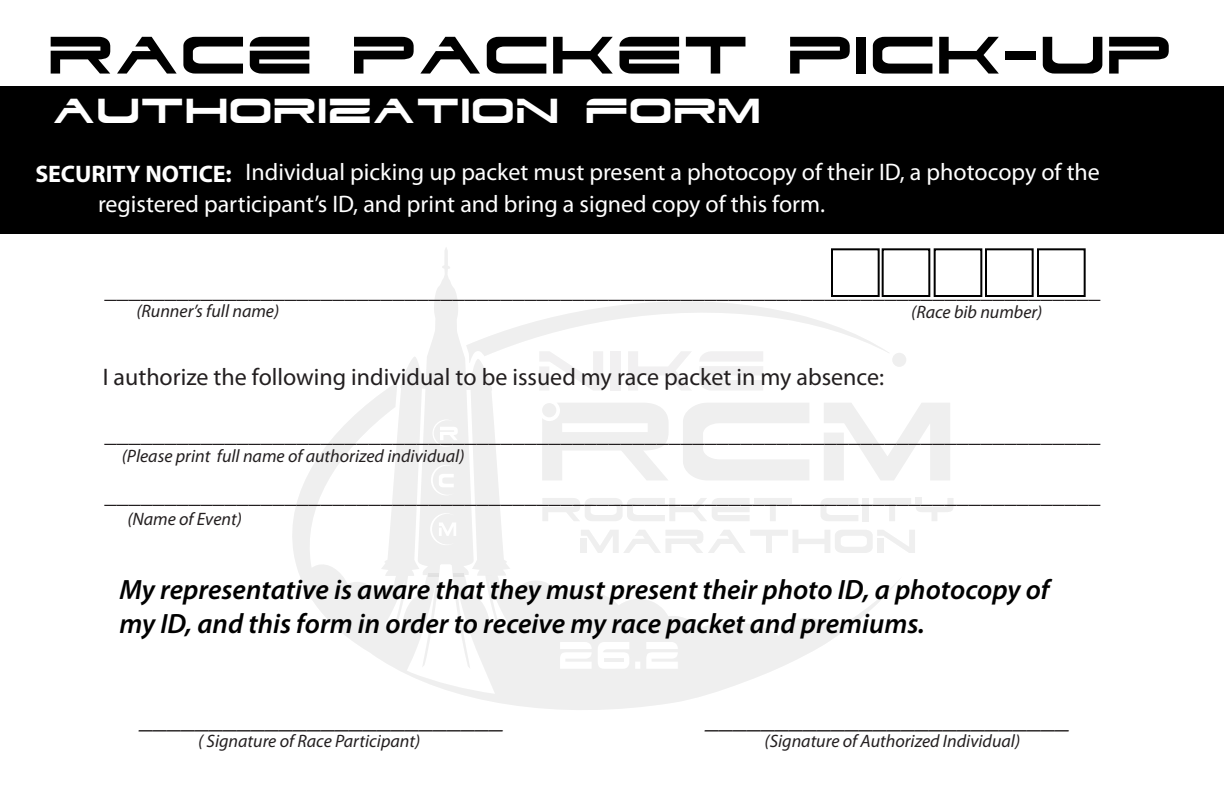
<style>
.page{position:relative;width:1224px;height:792px;background:#fff}
.page>*{position:absolute;margin:0;border:0;box-sizing:border-box;transform-origin:0 0}
.t1{font:63.2px "Dodger";color:#000}
.t2{font:42px "Dodger";color:#fff}
.t3{font:italic 600 28px/33.6px "Myriad Pro";color:#000}
.t4{font:italic 700 28px "Myriad Pro";color:#231f20}
.t5{font:24px "Myriad Pro";color:#231f20}
.t6{font:24px/32px "Myriad Pro";color:#fff}
.t7{font:700 24px "Myriad Pro";letter-spacing:-.005em;color:#fff}
.t8{font:italic 18px "Myriad Pro";color:#231f20}
</style>
<div class="page">
<svg style="left:903px;top:498px;width:50px;height:23px"></svg>
<svg style="left:903px;top:530px;width:12px;height:23px"></svg>
<div style="left:892px;top:353px;width:14px;height:14px;background:#efefef;border-radius:50%"></div>
<svg style="left:292px;top:248px;width:611px;height:462px"></svg>
<svg style="left:679px;top:399px;width:134px;height:85px"></svg>
<svg style="left:820px;top:399px;width:130px;height:85px"></svg>
<svg style="left:538px;top:399px;width:135px;height:85px"></svg>
<svg style="left:599px;top:642px;width:31px;height:27px"></svg>
<svg style="left:647px;top:642px;width:32px;height:27px"></svg>
<svg style="left:561px;top:642px;width:31px;height:27px"></svg>
<svg style="left:636px;top:662px;width:5px;height:7px"></svg>
<div style="left:0;top:86px;width:1224px;height:148px;background:#000"></div>
<div style="left:831px;top:248px;width:49px;height:49px;background:#fff;border:2px solid #000"></div>
<div style="left:882px;top:248px;width:48px;height:49px;background:#fff;border:2px solid #000"></div>
<div style="left:934px;top:248px;width:48px;height:49px;background:#fff;border:2px solid #000"></div>
<div style="left:985px;top:248px;width:49px;height:49px;background:#fff;border:2px solid #000"></div>
<div style="left:1037px;top:248px;width:49px;height:49px;background:#fff;border:2px solid #000"></div>
<h1 class="t1" style="left:51px;top:22px;width:1126px">RACE PACKET PICK-UP</h1>
<h2 class="t2" style="left:54px;top:88px;width:711px">AUTHORIZATION FORM</h2>
<p class="t6" style="left:98px;top:156px;width:1004px;text-indent:148px">Individual picking up packet must present a photocopy of their ID, a photocopy of the registered participant’s ID, and print and bring a signed copy of this form.</p>
<p class="t7" style="left:35px;top:158px;width:198px">SECURITY NOTICE:</p>
<p class="t5" style="left:105px;top:275px;width:997px">___________________________________________________________________________________</p>
<p class="t8" style="left:136px;top:300px;width:144px">(Runner’s full name)</p>
<p class="t5" style="left:103px;top:362px;width:783px">I authorize the following individual to be issued my race packet in my absence:</p>
<p class="t8" style="left:911px;top:301px;width:133px">(Race bib number)</p>
<p class="t5" style="left:105px;top:419px;width:997px">___________________________________________________________________________________</p>
<p class="t8" style="left:122px;top:445px;width:344px">(Please print full name of authorized individual)</p>
<p class="t5" style="left:105px;top:480px;width:997px">___________________________________________________________________________________</p>
<p class="t8" style="left:127px;top:508px;width:116px">(Name of Event)</p>
<p class="t3" style="left:119px;top:572px;width:932px">My representative is aware that they must present their photo ID, a photocopy of my ID, and this form in order to receive my race packet and premiums.</p>
<p class="t4" style="left:140px;top:700px;width:365px">__________________________</p>
<p class="t4" style="left:707px;top:700px;width:365px">__________________________</p>
<p class="t8" style="left:198px;top:730px;width:223px">( Signature of Race Participant)</p>
<p class="t8" style="left:765px;top:730px;width:257px">(Signature of Authorized Individual)</p>
</div>
